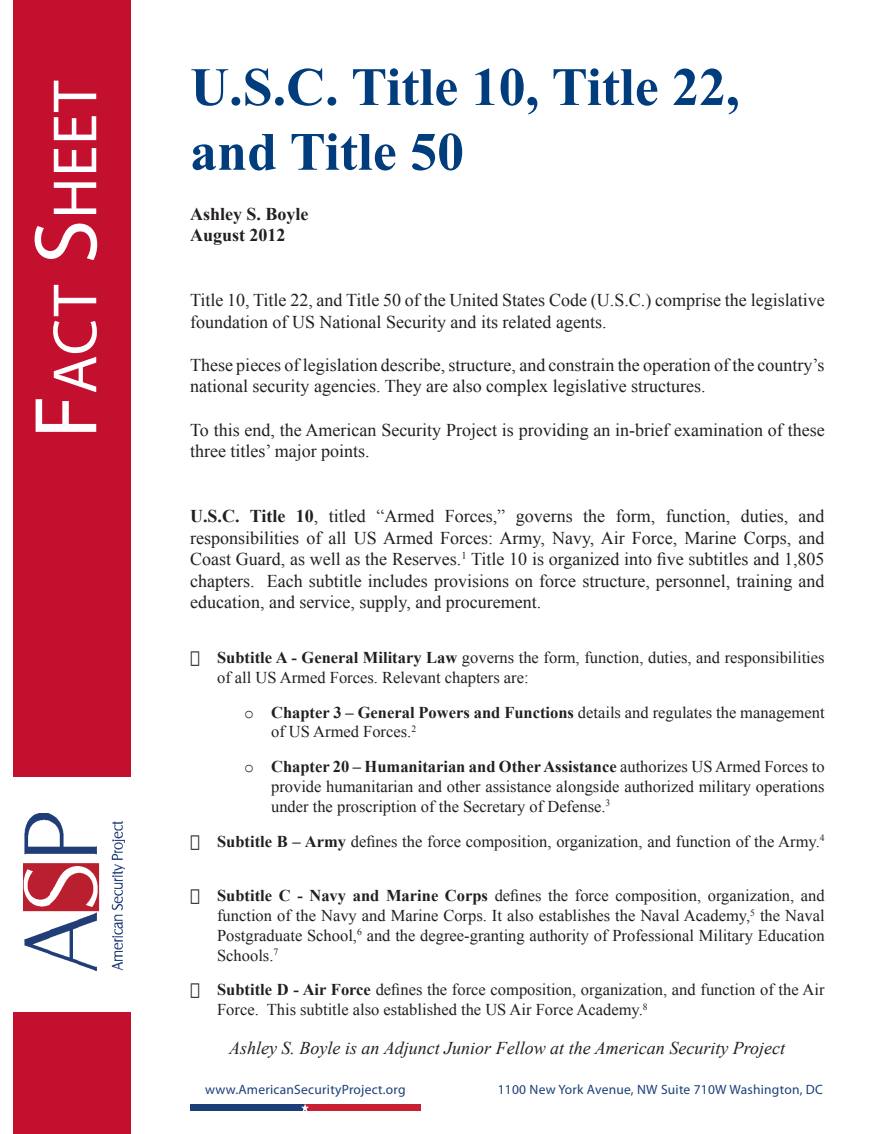
<style>
.page{position:relative;width:891px;height:1134px;background:#fff}
.page>*{position:absolute;margin:0;border:0;box-sizing:border-box;transform-origin:0 0}
.t1{font:63px "Myriad Pro";letter-spacing:.015em;color:#fff}
.t2{font:700 54px/64.8px "Times New Roman";color:#013d7d}
.t3{font:18px/21.6px "Times New Roman";color:#231f20}
.t4{font:italic 18px "Times New Roman";color:#231f20}
.t5{font:700 18px/21.6px "Times New Roman";color:#231f20}
.t6{font:16.5px/19.8px "Times New Roman";color:#231f20}
.t7{font:13.5px "Myriad Pro";letter-spacing:.02em;color:#1c3f79}
.s1{font-size:90px}
.s2{font-weight:700}
.s3{font-family:"Courier New"}
</style>
<div class="page">
<div style="left:14px;top:0;width:117px;height:777px;background:#c3102f"></div>
<img style="left:24px;top:813px;width:101px;height:157px">
<div style="left:14px;top:1012px;width:117px;height:122px;background:#c3102f"></div>
<div style="left:190px;top:1104px;width:115px;height:7px;background:#1c3f79"></div>
<div style="left:305px;top:1104px;width:115px;height:7px;background:#c72032"></div>
<svg style="left:301px;top:1104px;width:8px;height:7px"></svg>
<h1 class="t1" style="left:36px;top:439px;width:359px;rotate:-90deg"><span class="s1">F</span>act <span class="s1">S</span>heet</h1>
<h2 class="t2" style="left:190px;top:53px;width:551px">U.S.C. Title 10, Title 22, and Title 50</h2>
<p class="t5" style="left:190px;top:202px;width:120px">Ashley S. Boyle<br>August 2012</p>
<p class="t3" style="left:190px;top:289px;width:636px">Title 10, Title 22, and Title 50 of the United States Code (U.S.C.) comprise the legislative foundation of US National Security and its related agents.</p>
<p class="t3" style="left:190px;top:354px;width:636px">These pieces of legislation describe, structure, and constrain the operation of the country’s national security agencies. They are also complex legislative structures.</p>
<p class="t3" style="left:190px;top:419px;width:636px">To this end, the American Security Project is providing an in-brief examination of these three titles’ major points.</p>
<p class="t3" style="left:190px;top:505px;width:636px;text-align:justify"><span class="s2">U.S.C. Title 10</span>, titled “Armed Forces,” governs the form, function, duties, and responsibilities of all US Armed Forces: Army, Navy, Air Force, Marine Corps, and Coast Guard, as well as the Reserves.<sup>1</sup> Title 10 is organized into five subtitles and 1,805 chapters. Each subtitle includes provisions on force structure, personnel, training and education, and service, supply, and procurement.</p>
<p class="t6" style="left:217px;top:647px;width:609px;text-indent:-27px">• <span class="s2">Subtitle A - General Military Law</span> governs the form, function, duties, and responsibilities of all US Armed Forces. Relevant chapters are:</p>
<p class="t6" style="left:271px;top:702px;width:555px;text-indent:-27px"><span class="s3">o</span> <span class="s2">Chapter 3 – General Powers and Functions</span> details and regulates the management of US Armed Forces.<sup>2</sup></p>
<p class="t6" style="left:271px;top:757px;width:555px;text-align:justify;text-indent:-27px"><span class="s3">o</span> <span class="s2">Chapter 20 – Humanitarian and Other Assistance</span> authorizes US Armed Forces to provide humanitarian and other assistance alongside authorized military operations under the proscription of the Secretary of Defense.<sup>3</sup></p>
<p class="t6" style="left:190px;top:831px;width:636px">• <span class="s2">Subtitle B – Army</span> defines the force composition, organization, and function of the Army.<sup>4</sup></p>
<p class="t6" style="left:217px;top:886px;width:609px;text-align:justify;text-indent:-27px">• <span class="s2">Subtitle C - Navy and Marine Corps</span> defines the force composition, organization, and function of the Navy and Marine Corps. It also establishes the Naval Academy,<sup>5</sup> the Naval Postgraduate School,<sup>6</sup> and the degree-granting authority of Professional Military Education Schools.<sup>7</sup></p>
<p class="t6" style="left:217px;top:980px;width:609px;text-indent:-27px">• <span class="s2">Subtitle D - Air Force</span> defines the force composition, organization, and function of the Air<br>Force. This subtitle also established the US Air Force Academy.<sup>8</sup></p>
<p class="t4" style="left:229px;top:1035px;width:558px">Ashley S. Boyle is an Adjunct Junior Fellow at the American Security Project</p>
<p class="t7" style="left:205px;top:1081px;width:202px">www.AmericanSecurityProject.org</p>
<p class="t7" style="left:498px;top:1081px;width:327px">1100 New York Avenue, NW Suite 710W Washington, DC</p>
</div>
